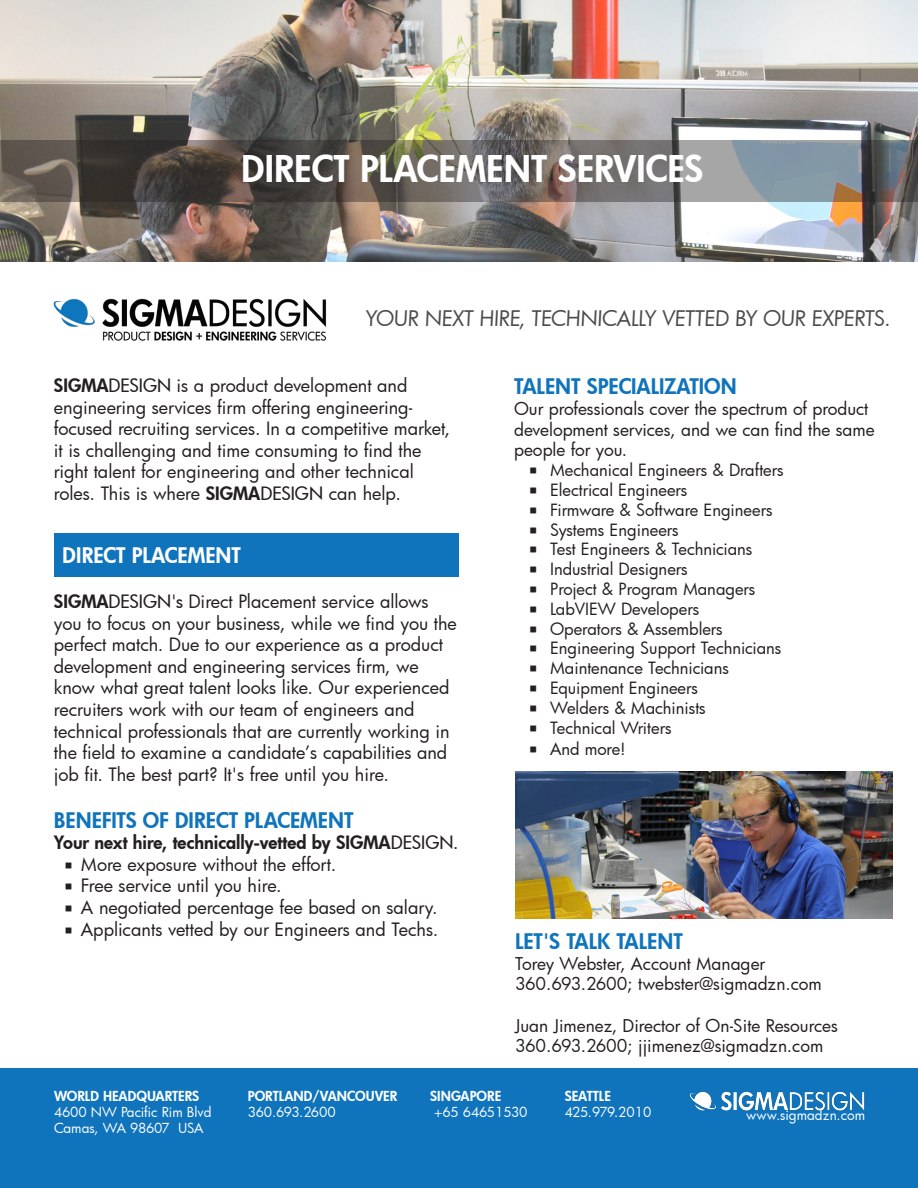
<style>
.page{position:relative;width:918px;height:1188px;background:#fff}
.page>*{position:absolute;margin:0;border:0;box-sizing:border-box;transform-origin:0 0}
.t1{font:800 36px "Futura";color:#fff}
.t2{font:800 21px "Futura";color:#1074bc}
.t3{font:21px "Futura";color:#4b4c4d}
.t4{font:800 21px "Futura";color:#fff}
.t5{font:18px/21.6px "Futura";color:#231f20}
.t6{font:800 18px "Futura";color:#231f20}
.t7{font:17.25px/20.7px "Futura";color:#231f20}
.t8{font:16.5px "Futura";color:#231f20}
.t9{font:800 13.5px "Futura";color:#fff}
.t10{font:13.5px/16.2px "Futura";letter-spacing:-.01em;color:#fff}
.t11{font:500 13.5px "Futura";color:#fff}
.t12{font:13.5px "Futura";letter-spacing:-.035em;color:#fff}
.t13{font:13.5px "Futura";letter-spacing:-.04em;color:#fff}
.s1{font-weight:800}
.s2{font-weight:500}
</style>
<div class="page">
<img style="left:54px;top:298px;width:273px;height:43px">
<img style="left:0;top:0;width:918px;height:261px">
<img style="left:515px;top:771px;width:377px;height:147px">
<div style="left:54px;top:534px;width:405px;height:43px;background:#1074bc"></div>
<div style="left:0;top:1068px;width:918px;height:120px;background:#1074bc"></div>
<img style="left:689px;top:1091px;width:176px;height:19px">
<svg style="left:0;top:140px;width:918px;height:62px;background:#666360"></svg>
<p class="t1" style="left:242px;top:145px;width:464px">DIRECT PLACEMENT SERVICES</p>
<p class="t3" style="left:365px;top:304px;width:529px">YOUR NEXT HIRE, TECHNICALLY VETTED BY OUR EXPERTS.</p>
<p class="t5" style="left:54px;top:374px;width:398px"><span class="s1">SIGMA</span><span class="s2">DESIGN</span> is a product development and engineering services firm offering engineering&shy;focused recruiting services. In a competitive market, it is challenging and time consuming to find the right talent for engineering and other technical roles. This is where <span class="s1">SIGMA</span><span class="s2">DESIGN</span> can help.</p>
<p class="t4" style="left:63px;top:541px;width:180px">DIRECT PLACEMENT</p>
<p class="t5" style="left:54px;top:590px;width:405px"><span class="s1">SIGMA</span><span class="s2">DESIGN's</span> Direct Placement service allows you to focus on your business, while we find you the perfect match. Due to our experience as a product development and engineering services firm, we know what great talent looks like. Our experienced recruiters work with our team of engineers and technical professionals that are currently working in the field to examine a candidate’s capabilities and job fit. The best part? It's free until you hire.</p>
<p class="t2" style="left:54px;top:806px;width:301px">BENEFITS OF DIRECT PLACEMENT</p>
<p class="t6" style="left:54px;top:830px;width:406px">Your next hire, technically-vetted by SIGMA<span class="s2">DESIGN.</span></p>
<p class="t5" style="left:81px;top:853px;width:257px">More exposure without the effort.</p>
<p class="t5" style="left:81px;top:875px;width:202px">Free service until you hire.</p>
<p class="t5" style="left:81px;top:896px;width:358px">A negotiated percentage fee based on salary.</p>
<p class="t5" style="left:81px;top:918px;width:359px">Applicants vetted by our Engineers and Techs.</p>
<p class="t2" style="left:514px;top:372px;width:224px">TALENT SPECIALIZATION</p>
<p class="t7" style="left:514px;top:398px;width:362px">Our professionals cover the spectrum of product development services, and we can find the same people for you.</p>
<p class="t8" style="left:550px;top:459px;width:235px">Mechanical Engineers &amp; Drafters</p>
<p class="t8" style="left:550px;top:479px;width:139px">Electrical Engineers</p>
<p class="t8" style="left:550px;top:499px;width:224px">Firmware &amp; Software Engineers</p>
<p class="t8" style="left:550px;top:518px;width:130px">Systems Engineers</p>
<p class="t8" style="left:550px;top:538px;width:204px">Test Engineers &amp; Technicians</p>
<p class="t8" style="left:550px;top:558px;width:139px">Industrial Designers</p>
<p class="t8" style="left:550px;top:578px;width:207px">Project &amp; Program Managers</p>
<p class="t8" style="left:550px;top:598px;width:151px">LabVIEW Developers</p>
<p class="t8" style="left:550px;top:617px;width:174px">Operators &amp; Assemblers</p>
<p class="t8" style="left:550px;top:637px;width:233px">Engineering Support Technicians</p>
<p class="t8" style="left:550px;top:657px;width:180px">Maintenance Technicians</p>
<p class="t8" style="left:550px;top:677px;width:149px">Equipment Engineers</p>
<p class="t8" style="left:550px;top:697px;width:157px">Welders &amp; Machinists</p>
<p class="t8" style="left:550px;top:716px;width:123px">Technical Writers</p>
<p class="t8" style="left:550px;top:738px;width:77px">And more!</p>
<p class="t2" style="left:515px;top:927px;width:169px">LET'S TALK TALENT</p>
<p class="t7" style="left:515px;top:953px;width:252px">Torey Webster, Account Manager</p>
<p class="t7" style="left:515px;top:973px;width:308px">360.693.2600; twebster@sigmadzn.com</p>
<p class="t7" style="left:515px;top:1015px;width:324px">Juan Jimenez, Director of On-Site Resources</p>
<p class="t7" style="left:515px;top:1035px;width:310px">360.693.2600; jjimenez@sigmadzn.com</p>
<p class="t9" style="left:54px;top:1087px;width:147px">WORLD HEADQUARTERS</p>
<p class="t10" style="left:54px;top:1104px;width:159px">4600 NW Pacific Rim Blvd<br>Camas, WA 98607 USA</p>
<p class="t9" style="left:44px;top:1103px;width:147px">WORLD HEADQUARTERS</p>
<p class="t11" style="left:44px;top:1116px;width:156px">4600 NW Pacific Rim Blvd.</p>
<p class="t9" style="left:248px;top:1087px;width:151px">PORTLAND/VANCOUVER</p>
<p class="t12" style="left:248px;top:1103px;width:89px">360.693.2600</p>
<p class="t9" style="left:430px;top:1087px;width:73px">SINGAPORE</p>
<p class="t10" style="left:434px;top:1104px;width:95px">+65 64651530</p>
<p class="t9" style="left:384px;top:1103px;width:118px">SINGAPORE OFFICE</p>
<p class="t9" style="left:565px;top:1087px;width:48px">SEATTLE</p>
<p class="t13" style="left:565px;top:1103px;width:88px">425.979.2010</p>
<p class="t10" style="left:746px;top:1107px;width:120px">www.sigmadzn.com</p>
</div>
